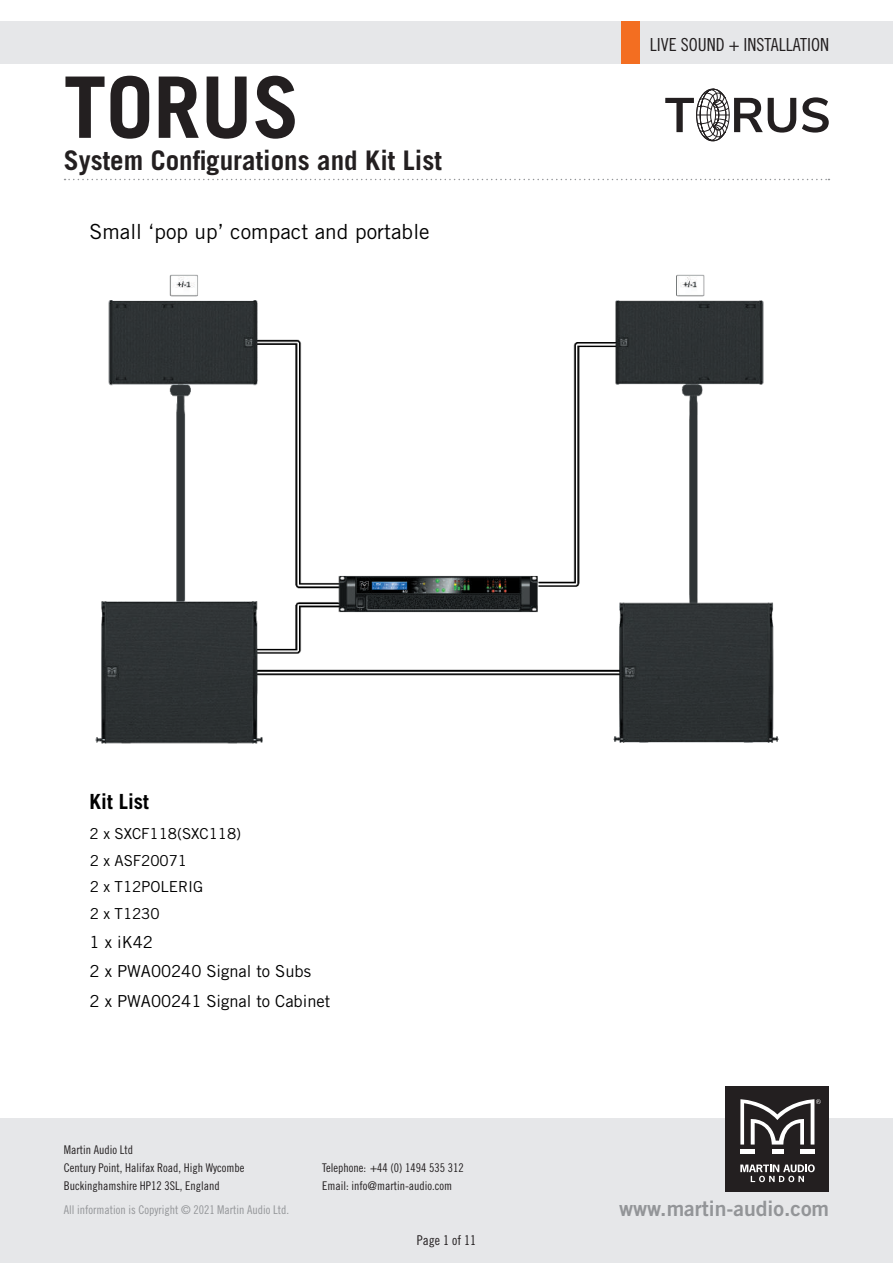
<style>
.page{position:relative;width:893px;height:1263px;background:#fff}
.page>*{position:absolute;margin:0;border:0;box-sizing:border-box;transform-origin:0 0}
.t1{font:700 84.9px "Trade Gothic";color:#231f20}
.t2{font:700 27px "Trade Gothic";color:#231f20}
.t3{font:21.15px "Trade Gothic Bold Two";color:#939598}
.t4{font:20.85px "Trade Gothic";letter-spacing:.005em;color:#000}
.t5{font:700 20.85px "Trade Gothic";color:#000}
.t6{font:18px "Trade Gothic Cond Eighteen";color:#231f20}
.t7{font:16.5px/29.7px "Trade Gothic";color:#000}
.t8{font:15.15px/26.8px "Trade Gothic";letter-spacing:-.005em;color:#000}
.t9{font:13.5px "Trade Gothic Cond Eighteen";color:#231f20}
.t10{font:12px/18px "Trade Gothic Cond Eighteen";color:#231f20}
.t11{font:12px "Trade Gothic Cond Eighteen";color:#939598}
</style>
<div class="page">
<div style="left:0;top:21px;width:893px;height:43px;background:#e6e7e9"></div>
<div style="left:0;top:1118px;width:893px;height:145px;background:#e6e7e9"></div>
<div style="left:725px;top:1086px;width:104px;height:106px;background:#231f20"></div>
<div style="left:740px;top:1149px;width:15px;height:5px;background:#fff"></div>
<div style="left:800px;top:1149px;width:14px;height:5px;background:#fff"></div>
<div style="left:772px;top:1149px;width:11px;height:5px;background:#fff"></div>
<svg style="left:740px;top:1164px;width:75px;height:18px"></svg>
<svg style="left:740px;top:1099px;width:81px;height:46px"></svg>
<svg style="left:65px;top:179px;width:764px;height:1px"></svg>
<svg style="left:802px;top:97px;width:27px;height:36px"></svg>
<svg style="left:665px;top:89px;width:131px;height:52px"></svg>
<div style="left:696px;top:89px;width:34px;height:52px;border:1px solid #231f20;border-radius:50%"></div>
<div style="left:622px;top:21px;width:18px;height:43px;background:#f36e21"></div>
<img style="left:95px;top:274px;width:684px;height:470px">
<h1 class="t1" style="left:64px;top:55px;width:237px">TORUS</h1>
<h2 class="t2" style="left:64px;top:144px;width:380px">System Configurations and Kit List</h2>
<h3 class="t4" style="left:90px;top:219px;width:341px">Small ‘pop up’ compact and portable</h3>
<h3 class="t6" style="left:650px;top:34px;width:181px">LIVE SOUND + INSTALLATION</h3>
<h3 class="t5" style="left:90px;top:789px;width:61px">Kit List</h3>
<p class="t8" style="left:90px;top:820px;width:153px">2 x SXCF118(SXC118)<br>2 x ASF20071<br>2 x T12POLERIG<br>2 x T1230</p>
<h3 class="t7" style="left:90px;top:927px;width:242px">1 x iK42<br>2 x PWA00240 Signal to Subs<br>2 x PWA00241 Signal to Cabinet</h3>
<p class="t10" style="left:64px;top:1140px;width:182px">Martin Audio Ltd<br>Century Point, Halifax Road, High Wycombe<br>Buckinghamshire HP12 3SL, England</p>
<p class="t11" style="left:64px;top:1202px;width:227px">All information is Copyright © 2021 Martin Audio Ltd.</p>
<p class="t10" style="left:322px;top:1158px;width:143px">Telephone: +44 (0) 1494 535 312<br>Email: info@martin-audio.com</p>
<p class="t9" style="left:417px;top:1232px;width:61px">Page 1 of 11</p>
<h3 class="t3" style="left:619px;top:1196px;width:212px">www.martin-audio.com</h3>
</div>
